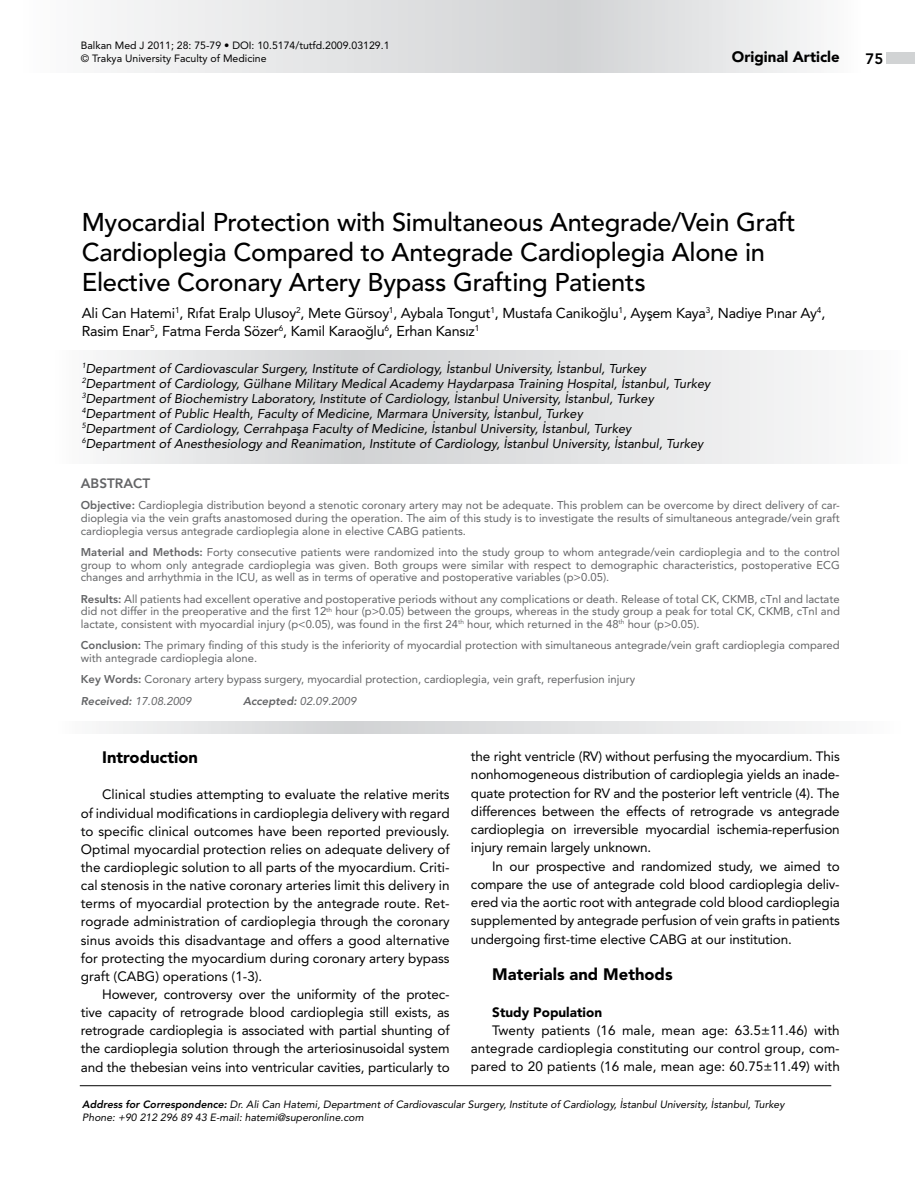
<style>
.page{position:relative;width:915px;height:1191px;background:#fff}
.page>*{position:absolute;margin:0;border:0;box-sizing:border-box;transform-origin:0 0}
.t1{font:500 25.5px/30px "Avenir LT Std";letter-spacing:-.01em;color:#000}
.t2{font:900 16.5px "Avenir LT Std";color:#000}
.t3{font:900 15px "Avenir LT Std";color:#000}
.t4{font:800 15px "Avenir LT Std";color:#000}
.t5{font:14.25px/18px "Avenir LT Std";letter-spacing:-.015em;color:#000}
.t6{font:13.5px/18.1px "Avenir LT Std";letter-spacing:-.01em;color:#000;text-align:justify}
.t7{font:900 13.5px "Avenir LT Std";color:#000}
.t8{font:800 13.5px "Avenir LT Std";color:#636466}
.t9{font:italic 12.75px/15px "Avenir LT Std";color:#000}
.t10{font:11.25px/12.8px "Avenir LT Std";color:#636466;text-align:justify}
.t11{font:italic 11.25px "Avenir LT Std";color:#636466}
.t12{font:italic 10.5px/12.8px "Avenir LT Std";color:#000}
.t13{font:10.5px/13.2px "Avenir LT Std";color:#000}
.s1{font-weight:800}
.s2{font-weight:800;font-style:italic}
.s3{font-style:italic}
</style>
<div class="page">
<svg style="left:111px;top:0;width:703px;height:72px"></svg>
<svg style="left:103px;top:351px;width:715px;height:112px"></svg>
<div style="left:885px;top:53px;width:29px;height:11px;background:#d1d3d4"></div>
<hr style="left:80px;top:1085px;width:751px;height:1px;background:#000">
<svg style="left:106px;top:721px;width:706px;height:13px"></svg>
<p class="t13" style="left:81px;top:38px;width:310px">Balkan Med J 2011; 28: 75-79 • DOI: 10.5174/tutfd.2009.03129.1 © Trakya University Faculty of Medicine</p>
<p class="t3" style="left:731px;top:48px;width:109px">Original Article</p>
<p class="t4" style="left:865px;top:49px;width:19px">75</p>
<h1 class="t1" style="left:82px;top:207px;width:715px">Myocardial Protection with Simultaneous Antegrade/Vein Graft<br>Cardioplegia Compared to Antegrade Cardioplegia Alone in<br>Elective Coronary Artery Bypass Grafting Patients</h1>
<p class="t5" style="left:82px;top:304px;width:744px">Ali Can Hatemi<sup>1</sup>, Rıfat Eralp Ulusoy<sup>2</sup>, Mete Gürsoy<sup>1</sup>, Aybala Tongut<sup>1</sup>, Mustafa Canikoğlu<sup>1</sup>, Ayşem Kaya<sup>3</sup>, Nadiye Pınar Ay<sup>4</sup>,<br>Rasim Enar<sup>5</sup>, Fatma Ferda Sözer<sup>6</sup>, Kamil Karaoğlu<sup>6</sup>, Erhan Kansız<sup>1</sup></p>
<p class="t9" style="left:82px;top:361px;width:630px"><sup>1</sup>Department of Cardiovascular Surgery, Institute of Cardiology, İstanbul University, İstanbul, Turkey <sup>2</sup>Department of Cardiology, Gülhane Military Medical Academy Haydarpasa Training Hospital, İstanbul, Turkey <sup>3</sup>Department of Biochemistry Laboratory, Institute of Cardiology, İstanbul University, İstanbul, Turkey <sup>4</sup>Department of Public Health, Faculty of Medicine, Marmara University, İstanbul, Turkey<br><sup>5</sup>Department of Cardiology, Cerrahpaşa Faculty of Medicine, İstanbul University, İstanbul, Turkey<br><sup>6</sup>Department of Anesthesiology and Reanimation, Institute of Cardiology, İstanbul University, İstanbul, Turkey</p>
<p class="t8" style="left:81px;top:475px;width:71px">ABSTRACT</p>
<p class="t10" style="left:81px;top:499px;width:760px"><span class="s1">Objective:</span> Cardioplegia distribution beyond a stenotic coronary artery may not be adequate. This problem can be overcome by direct delivery of car&shy;dioplegia via the vein grafts anastomosed during the operation. The aim of this study is to investigate the results of simultaneous antegrade/vein graft cardioplegia versus antegrade cardioplegia alone in elective CABG patients.</p>
<p class="t10" style="left:81px;top:545px;width:760px"><span class="s1">Material and Methods:</span> Forty consecutive patients were randomized into the study group to whom antegrade/vein cardioplegia and to the control group to whom only antegrade cardioplegia was given. Both groups were similar with respect to demographic characteristics, postoperative ECG changes and arrhythmia in the ICU, as well as in terms of operative and postoperative variables (p&gt;0.05).</p>
<p class="t10" style="left:81px;top:592px;width:760px"><span class="s1">Results:</span> All patients had excellent operative and postoperative periods without any complications or death. Release of total CK, CKMB, cTnI and lactate did not differ in the preoperative and the first 12<sup>th</sup> hour (p&gt;0.05) between the groups, whereas in the study group a peak for total CK, CKMB, cTnI and lactate, consistent with myocardial injury (p&lt;0.05), was found in the first 24<sup>th</sup> hour, which returned in the 48<sup>th</sup> hour (p&gt;0.05).</p>
<p class="t10" style="left:81px;top:639px;width:760px"><span class="s1">Conclusion:</span> The primary finding of this study is the inferiority of myocardial protection with simultaneous antegrade/vein graft cardioplegia compared with antegrade cardioplegia alone.</p>
<p class="t10" style="left:81px;top:669px;width:555px;line-height:21.3px"><span class="s1">Key Words:</span> Coronary artery bypass surgery, myocardial protection, cardioplegia, vein graft, reperfusion injury<br><span class="s2">Received:</span> <span class="s3">17.08.2009</span></p>
<p class="t11" style="left:243px;top:694px;width:115px"><span class="s1">Accepted:</span> 02.09.2009</p>
<p class="t2" style="left:102px;top:747px;width:97px">Introduction</p>
<p class="t6" style="left:81px;top:785px;width:370px;text-indent:21px">Clinical studies attempting to evaluate the relative merits of individual modifications in cardioplegia delivery with regard to specific clinical outcomes have been reported previously.<br>Optimal myocardial protection relies on adequate delivery of the cardioplegic solution to all parts of the myocardium. Criti&shy;cal stenosis in the native coronary arteries limit this delivery in terms of myocardial protection by the antegrade route. Ret&shy;rograde administration of cardioplegia through the coronary sinus avoids this disadvantage and offers a good alternative for protecting the myocardium during coronary artery bypass graft (CABG) operations (1-3).</p>
<p class="t6" style="left:81px;top:985px;width:370px;text-indent:21px">However, controversy over the uniformity of the protec&shy;tive capacity of retrograde blood cardioplegia still exists, as retrograde cardioplegia is associated with partial shunting of the cardioplegia solution through the arteriosinusoidal system and the thebesian veins into ventricular cavities, particularly to</p>
<p class="t6" style="left:471px;top:747px;width:370px">the right ventricle (RV) without perfusing the myocardium. This nonhomogeneous distribution of cardioplegia yields an inade&shy;quate protection for RV and the posterior left ventricle (4). The differences between the effects of retrograde vs antegrade cardioplegia on irreversible myocardial ischemia-reperfusion injury remain largely unknown.</p>
<p class="t6" style="left:471px;top:856px;width:370px;text-indent:21px">In our prospective and randomized study, we aimed to compare the use of antegrade cold blood cardioplegia deliv&shy;ered via the aortic root with antegrade cold blood cardioplegia supplemented by antegrade perfusion of vein grafts in patients undergoing first-time elective CABG at our institution.</p>
<p class="t2" style="left:492px;top:964px;width:182px">Materials and Methods</p>
<p class="t7" style="left:492px;top:1003px;width:111px">Study Population</p>
<p class="t6" style="left:471px;top:1021px;width:370px;text-indent:21px">Twenty patients (16 male, mean age: 63.5±11.46) with antegrade cardioplegia constituting our control group, com&shy;pared to 20 patients (16 male, mean age: 60.75±11.49) with</p>
<p class="t12" style="left:82px;top:1098px;width:703px"><span class="s1">Address for Correspondence:</span> Dr. Ali Can Hatemi, Department of Cardiovascular Surgery, Institute of Cardiology, İstanbul University, İstanbul, Turkey<br>Phone: +90 212 296 89 43 E-mail: hatemi@superonline.com</p>
</div>
